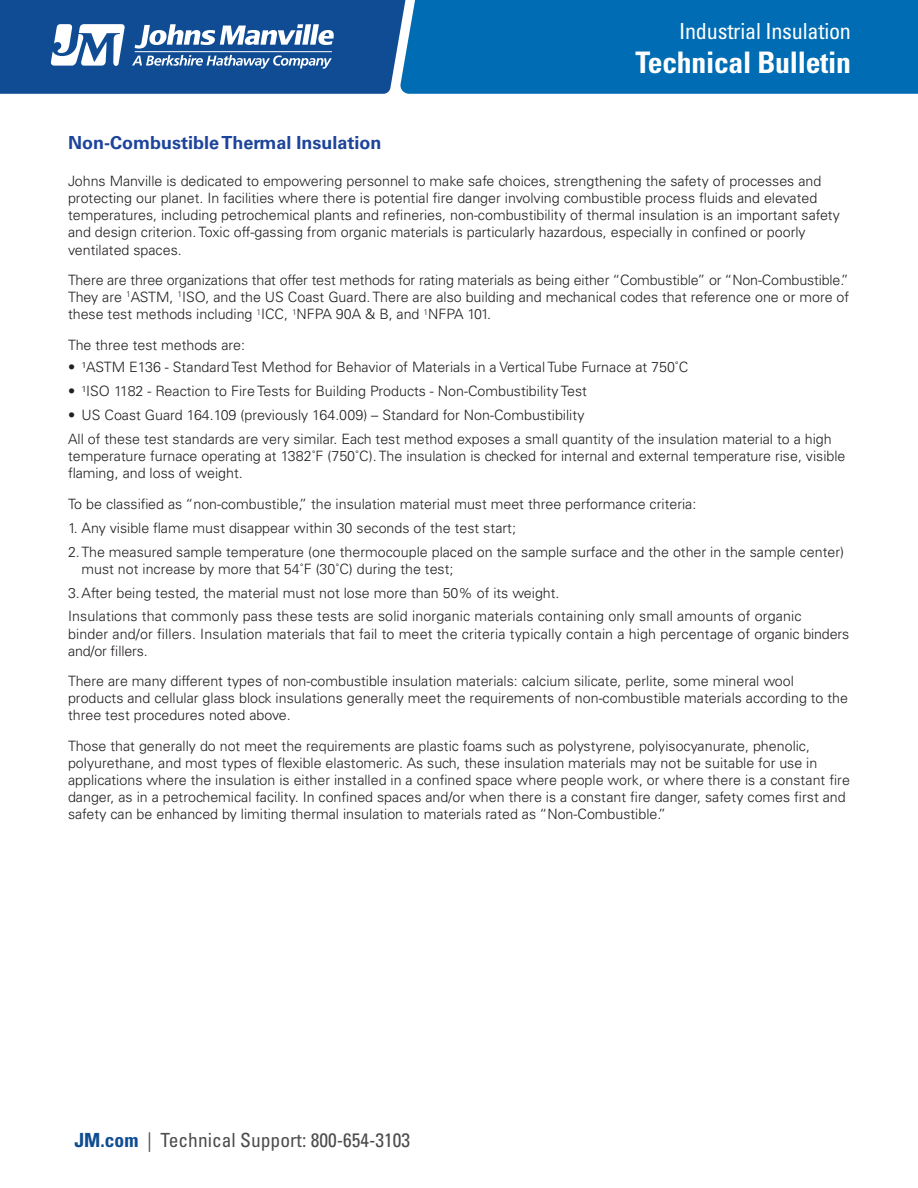
<style>
.page{position:relative;width:918px;height:1188px;background:#fff}
.page>*{position:absolute;margin:0;border:0;box-sizing:border-box;transform-origin:0 0}
.t1{font:700 condensed 29.7px "Univers LT Std";letter-spacing:-.01em;color:#fff}
.t2{font:condensed 22.2px "Univers LT Std";letter-spacing:-.01em;color:#fff}
.t3{font:condensed 19.5px "Univers LT Std";color:#4b4c4d}
.Page_title{font:700 18px "Univers LT Std";color:#1d449b}
.Body_copy{font:300 14.25px/17.1px "Univers LT Std";color:#231f20}
.s1{font-weight:700;color:#0f4c93}
</style>
<div class="page">
<div style="left:405px;top:0;width:513px;height:94px;background:#006cb3"></div>
<svg style="left:0;top:0;width:405px;height:94px"></svg>
<hr style="left:135px;top:51px;width:197px;height:1px;background:#fff">
<p class="t2" style="left:679px;top:17px;width:173px">Industrial Insulation</p>
<p class="t1" style="left:636px;top:45px;width:217px">Technical Bulletin</p>
<p class="Page_title" style="left:68px;top:132px;width:315px">Non-Combustible Thermal Insulation</p>
<p class="Body_copy" style="left:68px;top:173px;width:774px">Johns Manville is dedicated to empowering personnel to make safe choices, strengthening the safety of processes and protecting our planet. In facilities where there is potential fire danger involving combustible process fluids and elevated temperatures, including petrochemical plants and refineries, non-combustibility of thermal insulation is an important safety and design criterion. Toxic off-gassing from organic materials is particularly hazardous, especially in confined or poorly ventilated spaces.</p>
<p class="Body_copy" style="left:68px;top:272px;width:783px;text-align:justify">There are three organizations that offer test methods for rating materials as being either “Combustible” or “Non-Combustible.” They are <sup>1</sup>ASTM, <sup>1</sup>ISO, and the US Coast Guard. There are also building and mechanical codes that reference one or more of these test methods including <sup>1</sup>ICC, <sup>1</sup>NFPA 90A &amp; B, and <sup>1</sup>NFPA 101.</p>
<p class="Body_copy" style="left:68px;top:336px;width:179px">The three test methods are:</p>
<p class="Body_copy" style="left:68px;top:359px;width:622px">• ¹ASTM E136 - Standard Test Method for Behavior of Materials in a Vertical Tube Furnace at 750˚C</p>
<p class="Body_copy" style="left:68px;top:383px;width:520px">• ¹ISO 1182 - Reaction to Fire Tests for Building Products - Non-Combustibility Test</p>
<p class="Body_copy" style="left:68px;top:407px;width:518px">• US Coast Guard 164.109 (previously 164.009) – Standard for Non-Combustibility</p>
<p class="Body_copy" style="left:68px;top:430px;width:779px">All of these test standards are very similar. Each test method exposes a small quantity of the insulation material to a high temperature furnace operating at 1382˚F (750˚C). The insulation is checked for internal and external temperature rise, visible flaming, and loss of weight.</p>
<p class="Body_copy" style="left:68px;top:495px;width:630px">To be classified as “non-combustible,” the insulation material must meet three performance criteria:</p>
<p class="Body_copy" style="left:68px;top:519px;width:449px">1. Any visible flame must disappear within 30 seconds of the test start;</p>
<p class="Body_copy" style="left:82px;top:543px;width:764px;text-indent:-14px">2.The measured sample temperature (one thermocouple placed on the sample surface and the other in the sample center) must not increase by more that 54˚F (30˚C) during the test;</p>
<p class="Body_copy" style="left:68px;top:584px;width:493px">3.After being tested, the material must not lose more than 50% of its weight.</p>
<p class="Body_copy" style="left:68px;top:608px;width:783px">Insulations that commonly pass these tests are solid inorganic materials containing only small amounts of organic<br>binder and/or fillers. Insulation materials that fail to meet the criteria typically contain a high percentage of organic binders and/or fillers.</p>
<p class="Body_copy" style="left:68px;top:673px;width:782px">There are many different types of non-combustible insulation materials: calcium silicate, perlite, some mineral wool products and cellular glass block insulations generally meet the requirements of non-combustible materials according to the three test procedures noted above.</p>
<p class="Body_copy" style="left:68px;top:737px;width:783px">Those that generally do not meet the requirements are plastic foams such as polystyrene, polyisocyanurate, phenolic, polyurethane, and most types of flexible elastomeric. As such, these insulation materials may not be suitable for use in applications where the insulation is either installed in a confined space where people work, or where there is a constant fire danger, as in a petrochemical facility. In confined spaces and/or when there is a constant fire danger, safety comes first and safety can be enhanced by limiting thermal insulation to materials rated as “Non-Combustible.”</p>
<h3 class="t3" style="left:75px;top:1127px;width:337px"><span class="s1">JM.com</span> | Technical Support: 800-654-3103</h3>
</div>
